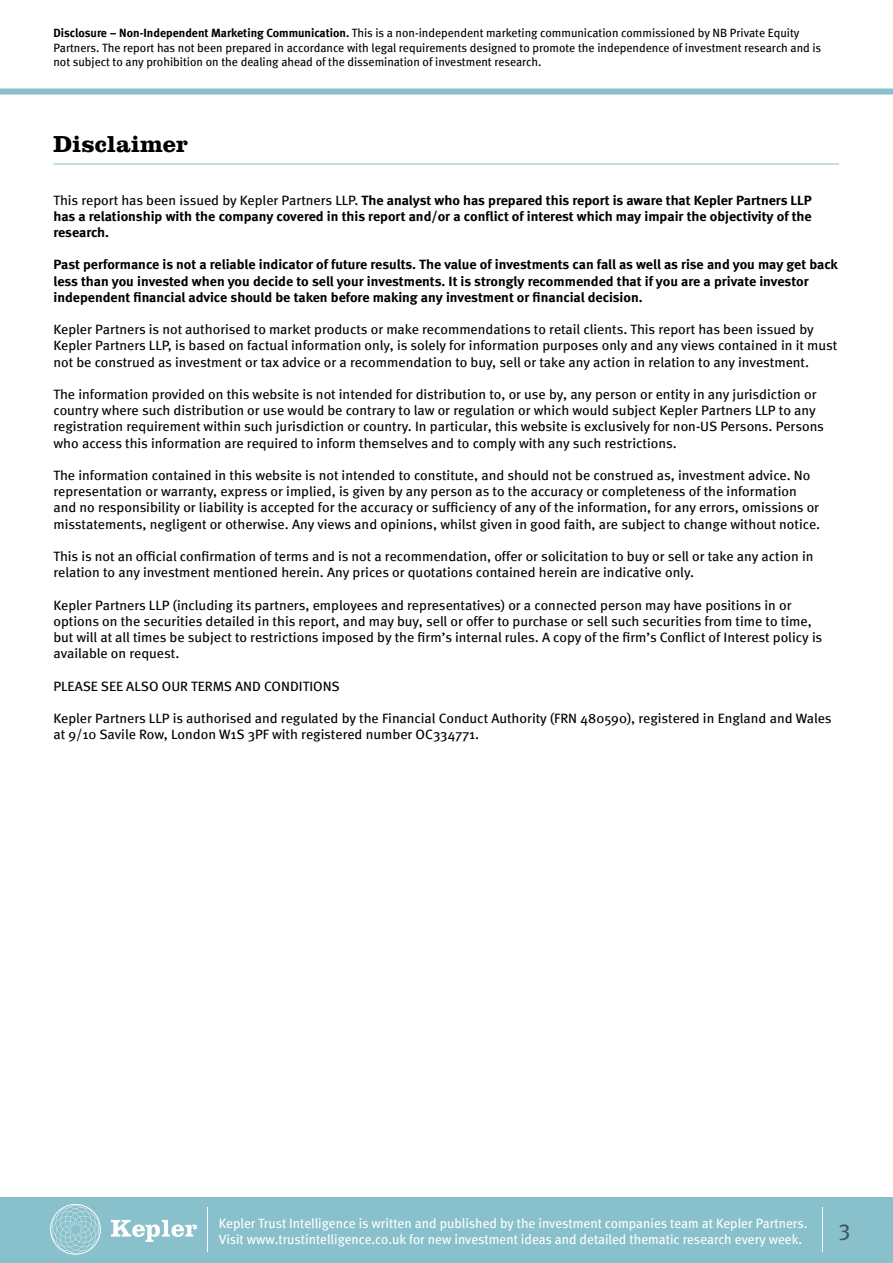
<style>
.page{position:relative;width:893px;height:1263px;background:#fff}
.page>*{position:absolute;margin:0;border:0;box-sizing:border-box;transform-origin:0 0}
.t1{font:700 24px "Clarendon LT Std";color:#000}
.t2{font:22.5px "Meta";color:#3d5864}
.t3{font:13.5px/16.2px "Meta";color:#000;scale:1.05 1}
.t4{font:13.5px/16.2px "Meta Bold LF";color:#000;text-align:justify;scale:1.05 1}
.t5{font:13.5px/16.2px "Meta";color:#fff}
.t6{font:12px/14.4px "Meta";color:#000}
.s1{font-family:"Meta Bold LF"}
.s2{font-family:"Meta"}
</style>
<div class="page">
<div style="left:0;top:1197px;width:893px;height:66px;background:#88c0cb"></div>
<svg style="left:111px;top:1220px;width:86px;height:22px"></svg>
<svg style="left:50px;top:1204px;width:51px;height:51px"></svg>
<hr style="left:207px;top:1207px;width:1px;height:44px;background:#fff">
<hr style="left:53px;top:164px;width:786px;height:1px;background:#88c0cb">
<hr style="left:822px;top:1207px;width:1px;height:44px;background:#fff">
<div style="left:0;top:89px;width:893px;height:6px;background:#88c0cb"></div>
<p class="t6" style="left:53px;top:26px;width:769px"><span class="s1">Disclosure – Non-Independent Marketing Communication.</span> This is a non-independent marketing communication commissioned by NB Private Equity<br>Partners. The report has not been prepared in accordance with legal requirements designed to promote the independence of investment research and is not subject to any prohibition on the dealing ahead of the dissemination of investment research.</p>
<h1 class="t1" style="left:53px;top:130px;width:136px">Disclaimer</h1>
<p class="t4" style="left:53px;top:192px;width:724px"><span class="s2">This report has been issued by Kepler Partners LLP.</span> The analyst who has prepared this report is aware that Kepler Partners LLP has a relationship with the company covered in this report and/or a conflict of interest which may impair the objectivity of the research.</p>
<p class="t4" style="left:53px;top:256px;width:749px;text-align:left">Past performance is not a reliable indicator of future results. The value of investments can fall as well as rise and you may get back less than you invested when you decide to sell your investments. It is strongly recommended that if you are a private investor independent financial advice should be taken before making any investment or financial decision.</p>
<p class="t3" style="left:53px;top:321px;width:748px">Kepler Partners is not authorised to market products or make recommendations to retail clients. This report has been issued by<br>Kepler Partners LLP, is based on factual information only, is solely for information purposes only and any views contained in it must not be construed as investment or tax advice or a recommendation to buy, sell or take any action in relation to any investment.</p>
<p class="t3" style="left:53px;top:386px;width:735px">The information provided on this website is not intended for distribution to, or use by, any person or entity in any jurisdiction or country where such distribution or use would be contrary to law or regulation or which would subject Kepler Partners LLP to any registration requirement within such jurisdiction or country. In particular, this website is exclusively for non-US Persons. Persons who access this information are required to inform themselves and to comply with any such restrictions.</p>
<p class="t3" style="left:53px;top:467px;width:732px">The information contained in this website is not intended to constitute, and should not be construed as, investment advice. No representation or warranty, express or implied, is given by any person as to the accuracy or completeness of the information and no responsibility or liability is accepted for the accuracy or sufficiency of any of the information, for any errors, omissions or misstatements, negligent or otherwise. Any views and opinions, whilst given in good faith, are subject to change without notice.</p>
<p class="t3" style="left:53px;top:548px;width:725px">This is not an official confirmation of terms and is not a recommendation, offer or solicitation to buy or sell or take any action in relation to any investment mentioned herein. Any prices or quotations contained herein are indicative only.</p>
<p class="t3" style="left:53px;top:597px;width:734px">Kepler Partners LLP (including its partners, employees and representatives) or a connected person may have positions in or options on the securities detailed in this report, and may buy, sell or offer to purchase or sell such securities from time to time, but will at all times be subject to restrictions imposed by the firm’s internal rules. A copy of the firm’s Conflict of Interest policy is available on request.</p>
<p class="t3" style="left:53px;top:678px;width:274px">PLEASE SEE ALSO OUR TERMS AND CONDITIONS</p>
<p class="t3" style="left:53px;top:710px;width:742px">Kepler Partners LLP is authorised and regulated by the Financial Conduct Authority (FRN 480590), registered in England and Wales at 9/10 Savile Row, London W1S 3PF with registered number OC334771.</p>
<p class="t5" style="left:219px;top:1214px;width:590px">Kepler Trust Intelligence is written and published by the investment companies team at Kepler Partners.<br>Visit www.trustintelligence.co.uk for new investment ideas and detailed thematic research every week.</p>
<h2 class="t2" style="left:839px;top:1215px;width:13px">3</h2>
</div>
